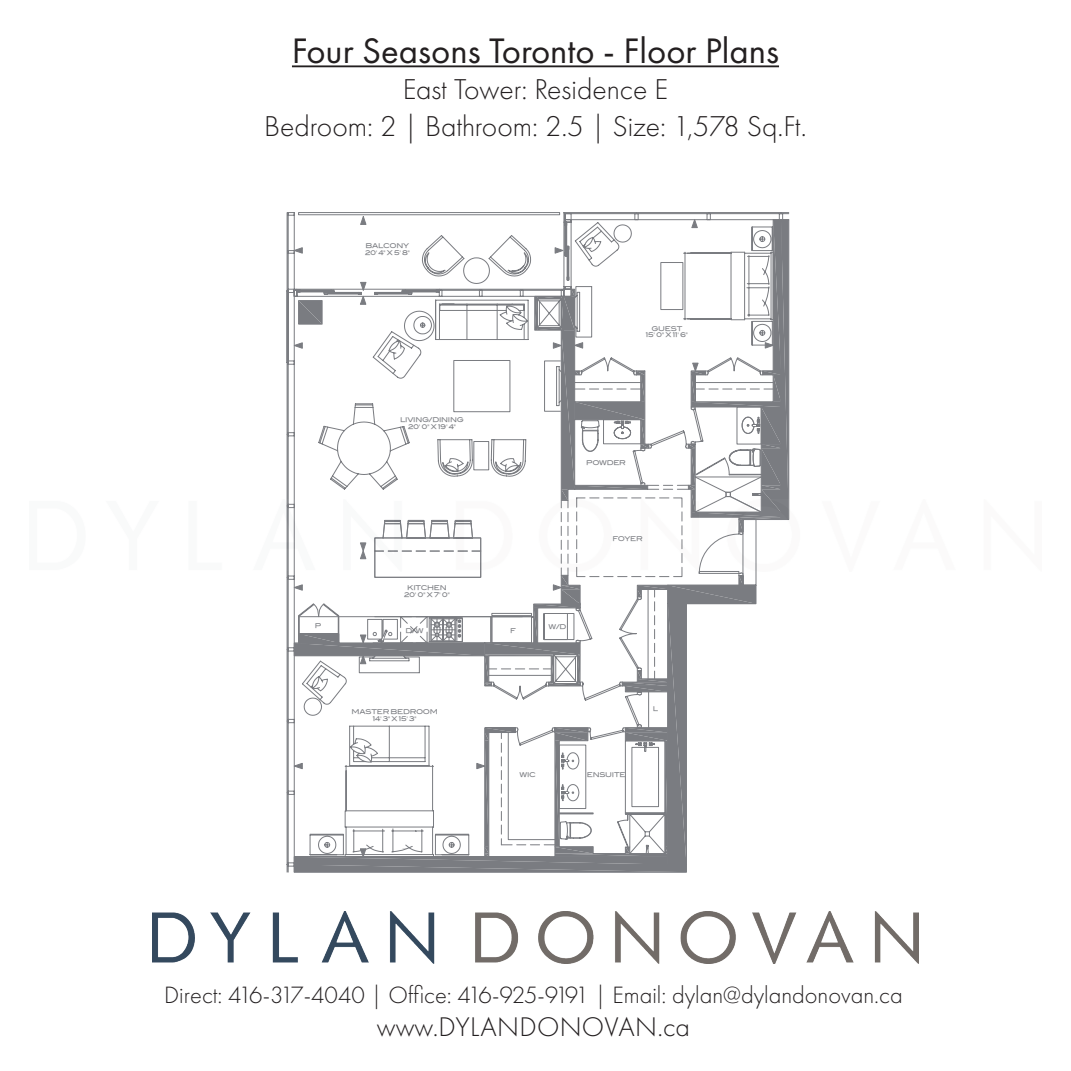
<style>
.page{position:relative;width:1071px;height:1071px;background:#fff}
.page>*{position:absolute;margin:0;border:0;box-sizing:border-box;transform-origin:0 0}
.t1{font:36.75px "Futura PT";color:#231f20}
.t2{font:300 29.75px "Futura PT";color:#231f20}
.t3{font:300 28px "Futura PT";letter-spacing:.01em;color:#231f20}
.t4{font:300 24.5px "Futura PT";color:#231f20}
.t5{font:6.48px/6.8px "Blair Md ITCTT Medium";letter-spacing:-.04em;color:#7a7c81;text-align:center}
</style>
<div class="page">
<svg style="left:291px;top:214px;width:498px;height:658px"></svg>
<hr style="left:292px;top:65px;width:487px;height:2px;background:#231f20">
<img style="left:152px;top:911px;width:767px;height:52px">
<img style="left:286px;top:500px;width:504px;height:71px">
<p class="t1" style="left:292px;top:29px;width:489px">Four Seasons Toronto - Floor Plans</p>
<p class="t2" style="left:403px;top:73px;width:267px">East Tower: Residence E</p>
<p class="t2" style="left:264px;top:109px;width:544px">Bedroom: 2 | Bathroom: 2.5 | Size: 1,578 Sq.Ft.</p>
<p class="t5" style="left:365px;top:243px;width:46px;text-align:left">BALCONY<br>20' 4" X 5' 8"</p>
<p class="t5" style="left:646px;top:325px;width:43px">GUEST<br>15' 0" X 11' 6"</p>
<p class="t5" style="left:315px;top:623px;width:8px">P</p>
<p class="t5" style="left:400px;top:416px;width:65px">LIVING/DINING<br>20' 0" X 19' 4"</p>
<p class="t5" style="left:404px;top:585px;width:47px">KITCHEN<br>20' 0" X 7' 0"</p>
<p class="t5" style="left:405px;top:627px;width:20px">D/W</p>
<p class="t5" style="left:510px;top:627px;width:7px">F</p>
<p class="t5" style="left:586px;top:460px;width:41px">POWDER</p>
<p class="t5" style="left:613px;top:535px;width:32px">FOYER</p>
<p class="t5" style="left:549px;top:623px;width:19px">W/D</p>
<p class="t5" style="left:352px;top:708px;width:88px">MASTER BEDROOM<br>14' 3" X 15' 3"</p>
<p class="t5" style="left:519px;top:771px;width:18px">WIC</p>
<p class="t5" style="left:587px;top:771px;width:40px">ENSUITE</p>
<p class="t5" style="left:653px;top:706px;width:7px">L</p>
<p class="t4" style="left:164px;top:980px;width:740px">Direct: 416-317-4040 | Office: 416-925-9191 | Email: dylan@dylandonovan.ca</p>
<p class="t3" style="left:377px;top:1011px;width:314px">www.DYLANDONOVAN.ca</p>
</div>
